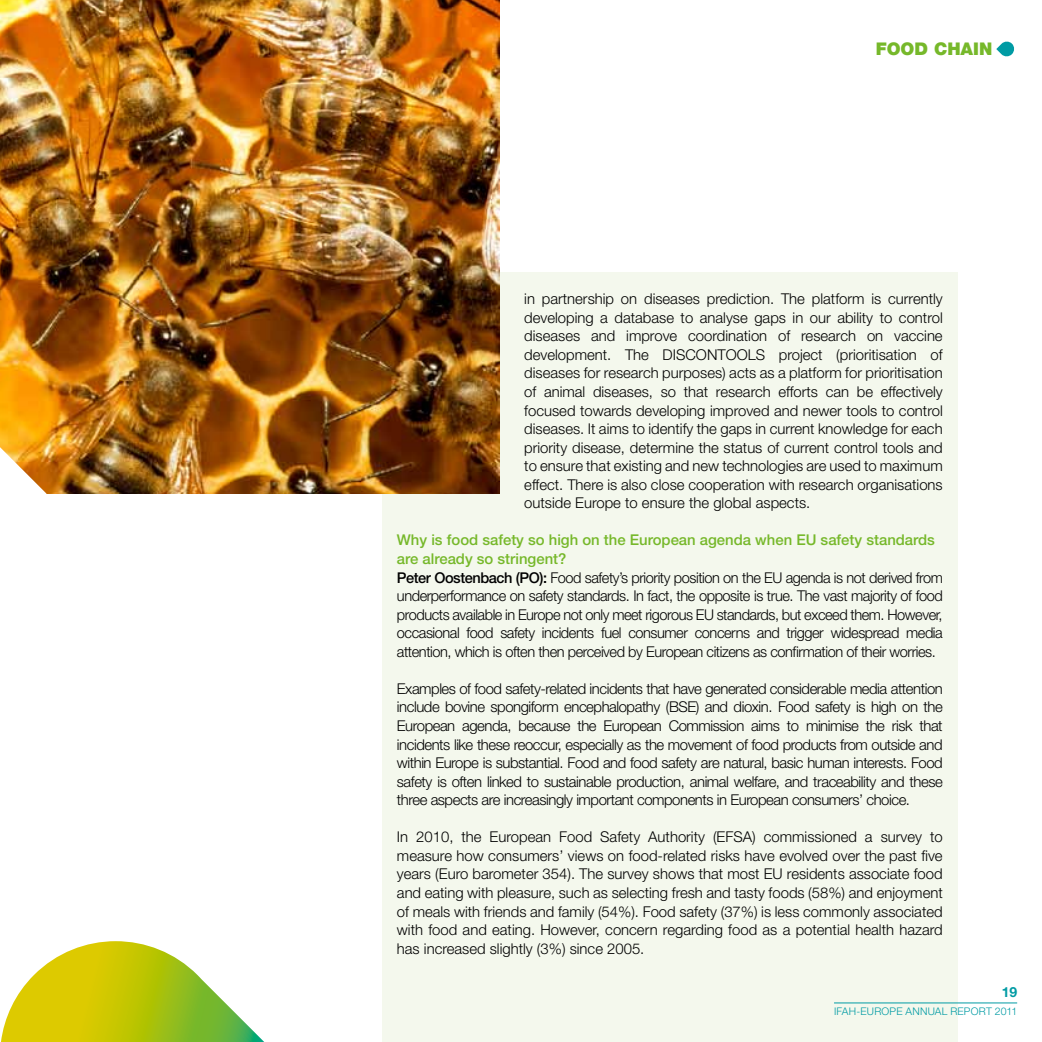
<style>
.page{position:relative;width:1042px;height:1042px;background:#fff}
.page>*{position:absolute;margin:0;border:0;box-sizing:border-box;transform-origin:0 0}
.t1{font:900 17.5px "Helvetica Neue LT Std";color:#76b82a}
.t2{font:300 14.88px/18.6px "Helvetica Neue LT Std";letter-spacing:-.03em;color:#000;text-align:justify}
.t3{font:700 14px "Helvetica Neue LT Std";color:#009ba4}
.t4{font:300 10.5px "Helvetica Neue LT Std";letter-spacing:.02em;color:#009ba4}
.s1{font-weight:500;color:#76b82a}
.s2{font-weight:500}
</style>
<div class="page">
<div style="left:382px;top:273px;width:575px;height:769px;background:#f4f8ed"></div>
<hr style="left:834px;top:1002px;width:183px;height:1px;background:#009ba4">
<svg style="left:996px;top:41px;width:18px;height:16px"></svg>
<svg style="left:1px;top:941px;width:201px;height:101px"></svg>
<img style="left:0;top:0;width:499px;height:494px">
<svg style="left:0;top:341px;width:47px;height:153px"></svg>
<p class="t1" style="left:875px;top:38px;width:118px">FOOD CHAIN</p>
<p class="t2" style="left:524px;top:289px;width:420px">in partnership on diseases prediction. The platform is currently developing a database to analyse gaps in our ability to control diseases and improve coordination of research on vaccine development. The DISCONTOOL</p>
<p class="t2" style="left:524px;top:345px;width:420px;text-indent:231px">S project (prioritisation of diseases for research purposes) acts as a platform for prioritisation of animal diseases, so that research efforts can be effectively focused towards developing improved and newer tools to control diseases. It aims to identify the gaps in current knowledge for each priority disease, determine the status of current control tools and to ensure that existing and new technologies are used to maximum effect. There is also close cooperation with research organisations outside Europe to ensure the global aspects.</p>
<p class="t2" style="left:397px;top:530px;width:547px;text-align:left"><span class="s1">Why is food safety so high on the European agenda when EU safety standards are already so stringent?<br></span><span class="s2">Peter Oostenbach (PO):</span> Food safety’s priority position on the EU agenda is not derived from underperformance on safety standards. In fact, the opposite is true. The vast majority of food products available in Europe not only meet rigorous EU standards, but exceed them. However, occasional food safety incidents fuel consumer concerns and trigger widespread media attention, which is often then perceived by European citizens as confirmation of their worries.</p>
<p class="t2" style="left:397px;top:679px;width:547px">Examples of food safety-related incidents that have generated considerable media attention include bovine spongiform encephalopathy (BSE) and dioxin. Food safety is high on the European agenda, because the European Commission aims to minimise the risk that incidents like these reoccur, especially as the movement of food products from outside and within Europe is substantial. Food and food safety are natural, basic human interests. Food safety is often linked to sustainable production, animal welfare, and traceability and these three aspects are increasingly important components in European consumers’ choice.</p>
<p class="t2" style="left:397px;top:827px;width:547px">In 2010, the European Food Safety Authority (EFSA) commissioned a survey to measure how consumers’ views on food-related risks have evolved over the past five years (Euro barometer 354). The survey shows that most EU residents associate food and eating with pleasure, such as selecting fresh and tasty foods (58%) and enjoyment of meals with friends and family (54%). Food safety (37%) is less commonly associated with food and eating. However, concern regarding food as a potential health hazard has increased slightly (3%) since 2005.</p>
<p class="t3" style="left:1002px;top:984px;width:17px">19</p>
<p class="t4" style="left:834px;top:1004px;width:185px">IFAH-Europe Annual Report 2011</p>
</div>
